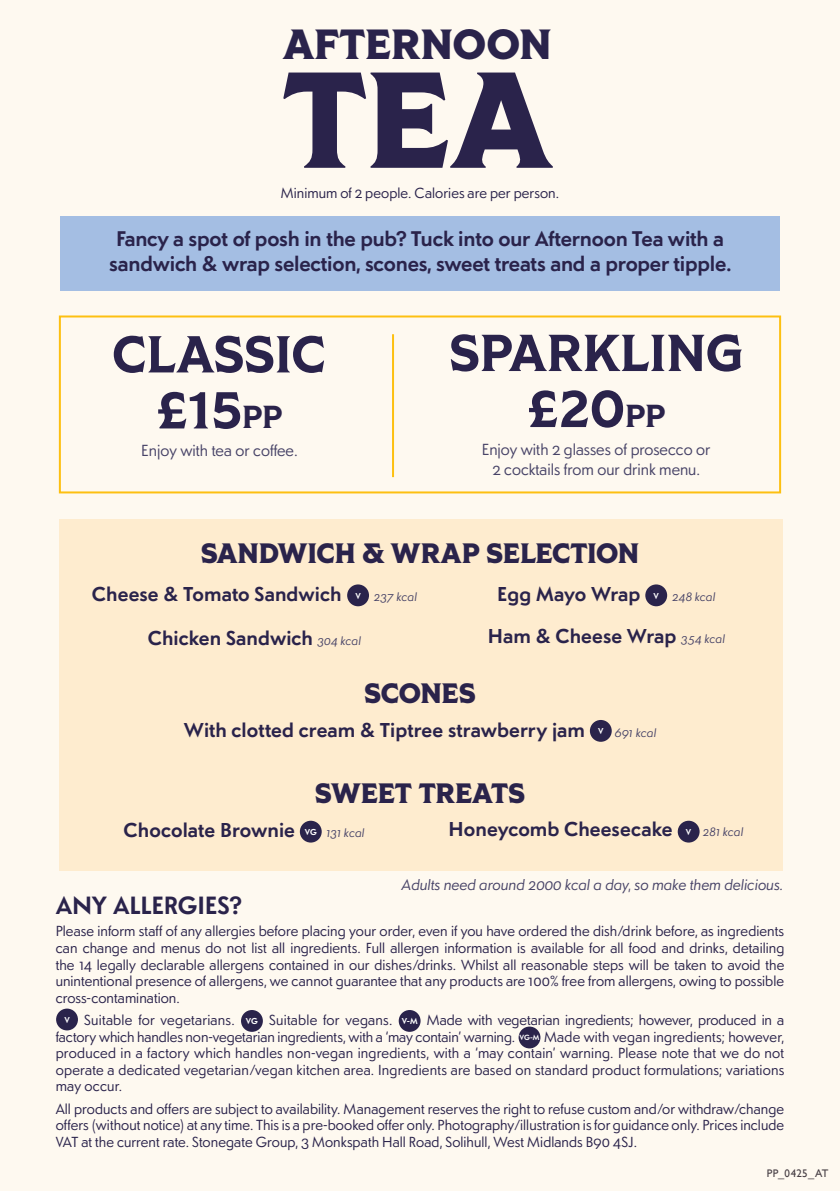
<style>
.page{position:relative;width:840px;height:1191px;background:#fff}
.page>*{position:absolute;margin:0;border:0;box-sizing:border-box;transform-origin:0 0}
.t1{font:800 136px "Tiller";color:#2a234b}
.t2{font:700 51.8px/56px "Tiller";color:#2a234b;text-align:center}
.t3{font:800 42.2px "Tiller";color:#2a234b}
.t4{font:800 28px "Tiller";letter-spacing:-.005em;color:#2a234b}
.t5{font:600 24.8px "Sonar Sans";letter-spacing:-.01em;color:#2a234b}
.t6{font:600 21px/25px "Sonar Sans";letter-spacing:-.01em;color:#2a234b;text-align:center}
.t7{font:600 20px "Sonar Sans";letter-spacing:.005em;color:#2a234b}
.t8{font:16px/20px "Sonar Sans";color:#474367;text-align:center}
.t9{font:italic 15.2px "Sonar Sans";color:#474367}
.t10{font:14.4px/16.6px "Sonar Sans";letter-spacing:.005em;color:#2a234b;text-align:justify}
.t11{font:italic 12px "Sonar Sans";letter-spacing:.01em;color:#474367}
.t12{font:11px "Gill Sans";letter-spacing:.03em;color:#463e44}
.s1{font-size:31.8px}
.s2{font-weight:400;font-style:italic;font-size:12px;color:#474367}
.s3{font-weight:600;font-style:normal;font-size:8.6px;color:#fff}
.s4{font-weight:600;font-size:8.6px;color:#fff}
.s5{font-weight:600;font-size:7.4px;color:#fff}
</style>
<div class="page">
<div style="left:0;top:0;width:839px;height:1191px;background:#fef9f0"></div>
<div style="left:60px;top:215px;width:719px;height:75px;background:#a4bee3"></div>
<div style="left:59px;top:519px;width:722px;height:351px;background:#feeccf"></div>
<div style="left:347px;top:584px;width:22px;height:22px;background:#2a234b;border-radius:50%"></div>
<div style="left:645px;top:584px;width:21px;height:22px;background:#2a234b;border-radius:50%"></div>
<div style="left:589px;top:720px;width:22px;height:22px;background:#2a234b;border-radius:50%"></div>
<div style="left:300px;top:820px;width:21px;height:22px;background:#2a234b;border-radius:50%"></div>
<div style="left:677px;top:820px;width:22px;height:22px;background:#2a234b;border-radius:50%"></div>
<div style="left:56px;top:1008px;width:22px;height:22px;background:#2a234b;border-radius:50%"></div>
<div style="left:241px;top:1010px;width:22px;height:21px;background:#2a234b;border-radius:50%"></div>
<div style="left:398px;top:1010px;width:22px;height:21px;background:#2a234b;border-radius:50%"></div>
<div style="left:518px;top:1026px;width:22px;height:22px;background:#2a234b;border-radius:50%"></div>
<div style="left:59px;top:315px;width:721px;height:178px;border:2px solid #fdc011"></div>
<hr style="left:392px;top:334px;width:2px;height:143px;background:#fdc011">
<h3 class="t3" style="left:283px;top:17px;width:270px">AFTERNOON</h3>
<h1 class="t1" style="left:283px;top:33px;width:270px">TEA</h1>
<p class="t10" style="left:281px;top:184px;width:279px">Minimum of 2 people. Calories are per person.</p>
<h3 class="t6" style="left:109px;top:226px;width:623px">Fancy a spot of posh in the pub? Tuck into our Afternoon Tea with a sandwich &amp; wrap selection, scones, sweet treats and a proper tipple.</h3>
<h2 class="t2" style="left:113px;top:328px;width:214px">CLASSIC £15<span class="s1">PP</span></h2>
<p class="t8" style="left:141px;top:440px;width:158px">Enjoy with tea or coffee.</p>
<h2 class="t2" style="left:449px;top:327px;width:295px">SPARKLING £20<span class="s1">PP</span></h2>
<p class="t8" style="left:481px;top:439px;width:230px">Enjoy with 2 glasses of prosecco or<br>2 cocktails from our drink menu.</p>
<h3 class="t4" style="left:200px;top:535px;width:440px">SANDWICH &amp; WRAP SELECTION</h3>
<h3 class="t7" style="left:92px;top:580px;width:251px">Cheese &amp; Tomato Sandwich</h3>
<p class="t11" style="left:355px;top:589px;width:63px"><sup>V</sup> 237 kcal</p>
<h3 class="t7" style="left:148px;top:625px;width:214px">Chicken Sandwich <span class="s2">304 kcal</span></h3>
<h3 class="t4" style="left:364px;top:675px;width:113px">SCONES</h3>
<h3 class="t7" style="left:497px;top:580px;width:145px">Egg Mayo Wrap</h3>
<p class="t11" style="left:653px;top:589px;width:63px"><sup>V</sup> 248 kcal</p>
<h3 class="t7" style="left:487px;top:622px;width:238px">Ham &amp; Cheese Wrap <span class="s2">354 kcal</span></h3>
<h3 class="t7" style="left:184px;top:716px;width:402px">With clotted cream &amp; Tiptree strawberry jam</h3>
<p class="t11" style="left:597px;top:724px;width:60px"><sup>V</sup> 691 kcal</p>
<h3 class="t4" style="left:314px;top:775px;width:212px">SWEET TREATS</h3>
<h3 class="t7" style="left:124px;top:816px;width:173px">Chocolate Brownie</h3>
<p class="t11" style="left:304px;top:825px;width:61px"><sup>VG</sup> 131 kcal</p>
<h3 class="t7" style="left:448px;top:815px;width:225px">Honeycomb Cheesecake</h3>
<p class="t11" style="left:685px;top:823px;width:59px"><span class="s3">V</span> 281 kcal</p>
<p class="t9" style="left:401px;top:875px;width:383px">Adults need around 2000 kcal a day, so make them delicious.</p>
<h3 class="t5" style="left:56px;top:888px;width:187px">ANY ALLERGIES?</h3>
<p class="t10" style="left:56px;top:922px;width:729px">Please inform staff of any allergies before placing your order, even if you have ordered the dish/drink before, as ingredients can change and menus do not list all ingredients. Full allergen information is available for all food and drinks, detailing the 14 legally declarable allergens contained in our dishes/drinks. Whilst all reasonable steps will be taken to avoid the unintentional presence of allergens, we cannot guarantee that any products are 100% free from allergens, owing to possible cross-contamination.</p>
<p class="t10" style="left:56px;top:1011px;width:729px;text-indent:9px"><sup>V</sup> Suitable for vegetarians. <span class="s4">VG</span> Suitable for vegans. <span class="s4">V-M</span> Made with vegetarian ingredients; however, produced in a factory which handles non-vegetarian ingredients, with a ‘may contain’ warning. <span class="s5">VG-M</span> Made with vegan ingredients; however, produced in a factory which handles non-vegan ingredients, with a ‘may contain’ warning. Please note that we do not operate a dedicated vegetarian/vegan kitchen area. Ingredients are based on standard product formulations; variations may occur.</p>
<p class="t10" style="left:56px;top:1100px;width:729px">All products and offers are subject to availability. Management reserves the right to refuse custom and/or withdraw/change offers (without notice) at any time. This is a pre-booked offer only. Photography/illustration is for guidance only. Prices include VAT at the current rate. Stonegate Group, 3 Monkspath Hall Road, Solihull, West Midlands B90 4SJ.</p>
<p class="t12" style="left:766px;top:1166px;width:63px">PP_0425_AT</p>
</div>
